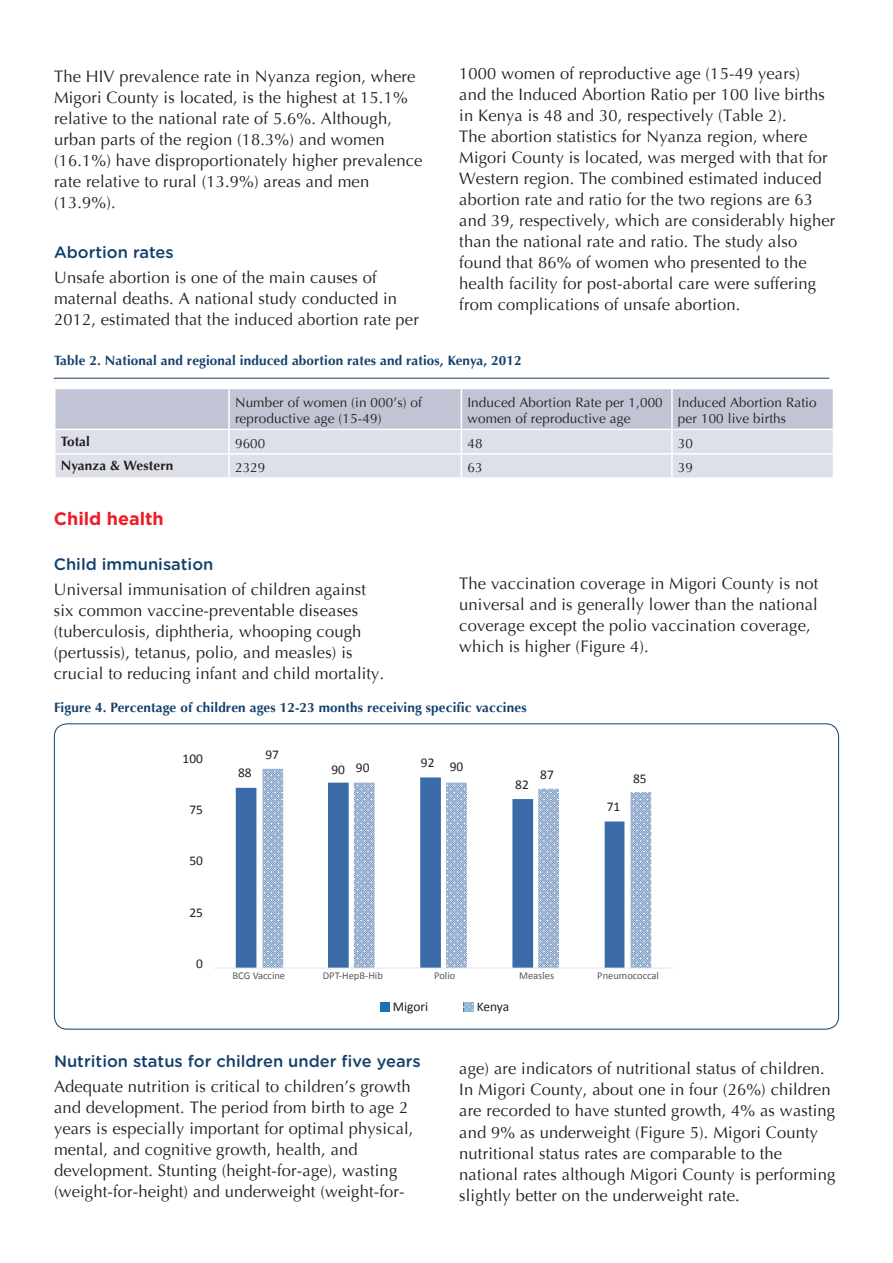
<style>
.page{position:relative;width:893px;height:1263px;background:#fff}
.page>*{position:absolute;margin:0;border:0;box-sizing:border-box;transform-origin:0 0}
.Sub_headings{font:700 18px "Gotham Pro";color:#ee1d23}
.Body_text{font:16.5px/21px "Optima";letter-spacing:.01em;color:#231f20}
.Subheading_2{font:500 16.5px "Gotham Rounded";color:#12406d}
.Body_text-2{font:13.5px/16.5px "Optima";letter-spacing:.01em;color:#231f20}
.table_caption{font:700 13.5px "Optima";letter-spacing:.01em;color:#12406d}
.Body_text-3{font:700 13.5px "Optima";letter-spacing:.01em;color:#231f20}
.Body{font:13.35px "Calibri";color:#231f20}
.axis_text{font:10.5px "Calibri";color:#57585a}
</style>
<div class="page">
<svg style="left:55px;top:389px;width:778px;height:88px;background:#d1d4e1"></svg>
<hr style="left:54px;top:378px;width:775px;height:1px;background:#12406d">
<img style="left:214px;top:763px;width:460px;height:206px">
<svg style="left:464px;top:1002px;width:9px;height:10px"></svg>
<svg style="left:380px;top:1002px;width:10px;height:10px"></svg>
<div style="left:233px;top:767px;width:24px;height:13px;background:#fff"></div>
<div style="left:326px;top:764px;width:25px;height:12px;background:#fff"></div>
<div style="left:350px;top:762px;width:25px;height:13px;background:#fff"></div>
<div style="left:444px;top:761px;width:25px;height:13px;background:#fff"></div>
<div style="left:415px;top:757px;width:25px;height:13px;background:#fff"></div>
<div style="left:510px;top:779px;width:24px;height:12px;background:#fff"></div>
<div style="left:535px;top:769px;width:24px;height:12px;background:#fff"></div>
<div style="left:627px;top:773px;width:25px;height:12px;background:#fff"></div>
<div style="left:601px;top:801px;width:25px;height:13px;background:#fff"></div>
<p class="Body_text" style="left:54px;top:66px;width:370px">The HIV prevalence rate in Nyanza region, where Migori County is located, is the highest at 15.1% relative to the national rate of 5.6%. Although, urban parts of the region (18.3%) and women (16.1%) have disproportionately higher prevalence rate relative to rural (13.9%) areas and men (13.9%).</p>
<p class="Subheading_2" style="left:54px;top:240px;width:121px">Abortion rates</p>
<p class="Body_text" style="left:54px;top:267px;width:366px">Unsafe abortion is one of the main causes of maternal deaths. A national study conducted in<br>2012, estimated that the induced abortion rate per</p>
<p class="Body_text" style="left:459px;top:63px;width:377px">1000 women of reproductive age (15-49 years)<br>and the Induced Abortion Ratio per 100 live births in Kenya is 48 and 30, respectively (Table 2).<br>The abortion statistics for Nyanza region, where Migori County is located, was merged with that for Western region. The combined estimated induced abortion rate and ratio for the two regions are 63 and 39, respectively, which are considerably higher than the national rate and ratio. The study also found that 86% of women who presented to the health facility for post-abortal care were suffering from complications of unsafe abortion.</p>
<p class="table_caption" style="left:54px;top:352px;width:469px">Table 2. National and regional induced abortion rates and ratios, Kenya, 2012</p>
<p class="Body_text-2" style="left:235px;top:394px;width:188px">Number of women (in 000’s) of reproductive age (15-49)</p>
<p class="Body_text-2" style="left:467px;top:394px;width:197px">Induced Abortion Rate per 1,000 women of reproductive age</p>
<p class="Body_text-2" style="left:678px;top:394px;width:140px">Induced Abortion Ratio per 100 live births</p>
<p class="Body_text-3" style="left:61px;top:433px;width:31px">Total</p>
<p class="Body_text-2" style="left:235px;top:435px;width:32px">9600</p>
<p class="Body_text-2" style="left:467px;top:435px;width:17px">48</p>
<p class="Body_text-2" style="left:678px;top:435px;width:17px">30</p>
<p class="Body_text-3" style="left:61px;top:457px;width:114px">Nyanza &amp; Western</p>
<p class="Body_text-2" style="left:235px;top:460px;width:32px">2329</p>
<p class="Body_text-2" style="left:467px;top:460px;width:17px">63</p>
<p class="Body_text-2" style="left:678px;top:460px;width:17px">39</p>
<p class="Sub_headings" style="left:54px;top:508px;width:111px">Child health</p>
<p class="Subheading_2" style="left:54px;top:552px;width:161px">Child immunisation</p>
<p class="Body_text" style="left:54px;top:579px;width:332px">Universal immunisation of children against six common vaccine-preventable diseases (tuberculosis, diphtheria, whooping cough (pertussis), tetanus, polio, and measles) is crucial to reducing infant and child mortality.</p>
<p class="Body_text" style="left:459px;top:573px;width:360px">The vaccination coverage in Migori County is not universal and is generally lower than the national coverage except the polio vaccination coverage, which is higher (Figure 4).</p>
<p class="table_caption" style="left:54px;top:699px;width:474px">Figure 4. Percentage of children ages 12-23 months receiving specific vaccines</p>
<p class="Body" style="left:183px;top:750px;width:22px">100</p>
<p class="Body" style="left:189px;top:801px;width:15px">75</p>
<p class="Body" style="left:238px;top:764px;width:15px">88</p>
<p class="Body" style="left:265px;top:746px;width:15px">97</p>
<p class="Body" style="left:421px;top:755px;width:15px">92</p>
<p class="Body" style="left:331px;top:761px;width:15px">90</p>
<p class="Body" style="left:356px;top:760px;width:15px">90</p>
<p class="Body" style="left:450px;top:759px;width:15px">90</p>
<p class="Body" style="left:515px;top:776px;width:15px">82</p>
<p class="Body" style="left:540px;top:766px;width:15px">87</p>
<p class="Body" style="left:633px;top:770px;width:15px">85</p>
<p class="Body" style="left:607px;top:798px;width:15px">71</p>
<p class="Body" style="left:189px;top:852px;width:15px">50</p>
<p class="Body" style="left:189px;top:904px;width:15px">25</p>
<p class="Body" style="left:196px;top:955px;width:8px">0</p>
<p class="axis_text" style="left:233px;top:969px;width:54px">BCG Vaccine</p>
<p class="axis_text" style="left:323px;top:969px;width:62px">DPT-HepB-Hib</p>
<p class="axis_text" style="left:434px;top:969px;width:23px">Polio</p>
<p class="axis_text" style="left:519px;top:969px;width:37px">Measles</p>
<p class="axis_text" style="left:597px;top:969px;width:63px">Pneumococcal</p>
<p class="Body" style="left:393px;top:998px;width:37px">Migori</p>
<p class="Body" style="left:477px;top:998px;width:34px">Kenya</p>
<p class="Subheading_2" style="left:54px;top:1049px;width:368px">Nutrition status for children under five years</p>
<p class="Body_text" style="left:54px;top:1076px;width:361px">Adequate nutrition is critical to children’s growth and development. The period from birth to age 2 years is especially important for optimal physical, mental, and cognitive growth, health, and development. Stunting (height-for-age), wasting (weight-for-height) and underweight (weight-for-</p>
<p class="Body_text" style="left:459px;top:1059px;width:377px">age) are indicators of nutritional status of children.<br>In Migori County, about one in four (26%) children are recorded to have stunted growth, 4% as wasting and 9% as underweight (Figure 5). Migori County nutritional status rates are comparable to the national rates although Migori County is performing slightly better on the underweight rate.</p>
</div>
